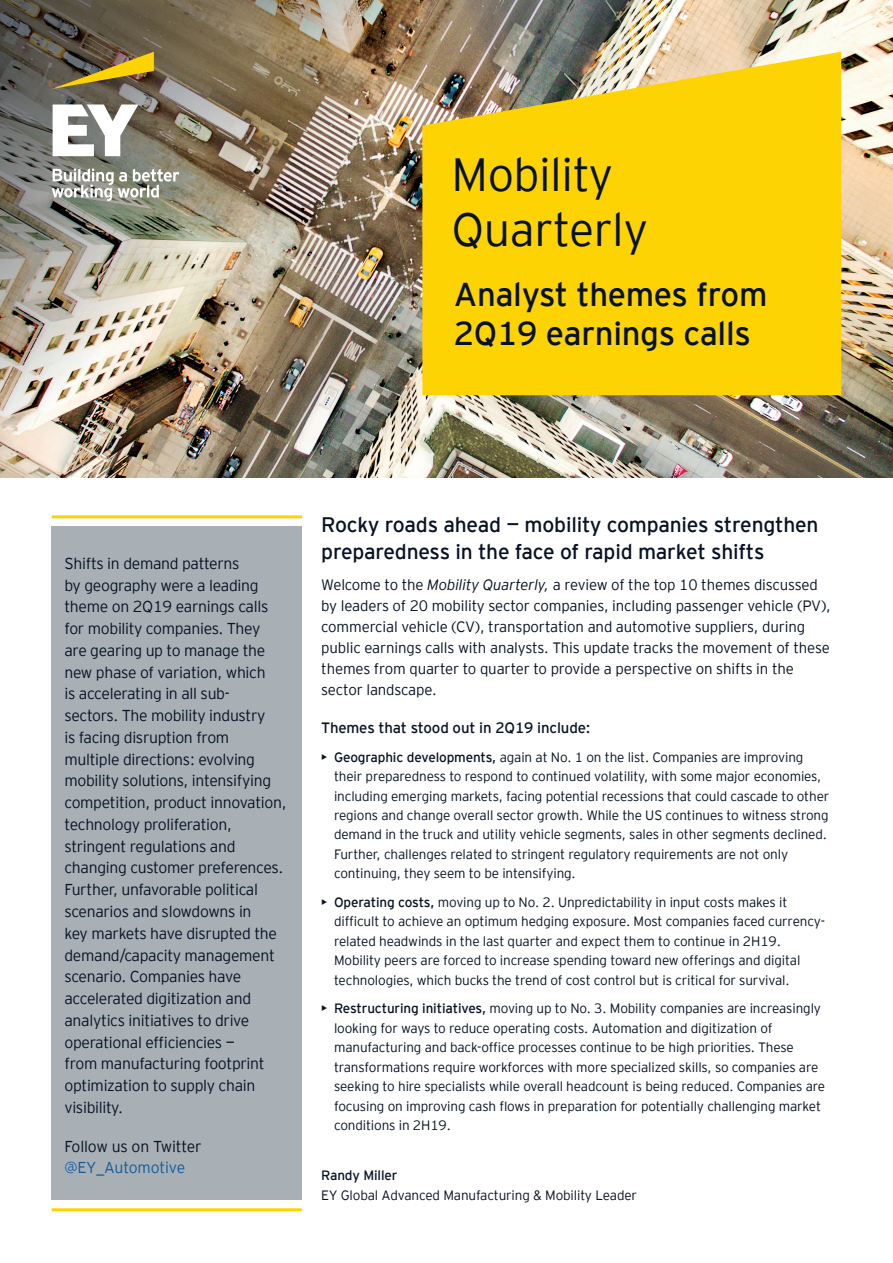
<style>
.page{position:relative;width:893px;height:1263px;background:#fff}
.page>*{position:absolute;margin:0;border:0;box-sizing:border-box;transform-origin:0 0}
.t1{font:300 46.5px/55.2px "EY Interstate";letter-spacing:-.01em;color:#071224}
.t2{font:33px/39px "EY Interstate";letter-spacing:-.01em;color:#071224}
.t3{font:21px/27px "EY Interstate";letter-spacing:-.01em;color:#071224}
.t4{font:300 15.75px/21.8px "EY Interstate";letter-spacing:-.02em;color:#071224}
.t5{font:300 15.75px "EY Interstate";letter-spacing:-.01em;color:#125b9e}
.t6{font:300 15px/21px "EY Interstate";letter-spacing:-.01em;color:#071224}
.t7{font:15px "EY Interstate";letter-spacing:-.01em;color:#071224}
.t8{font:300 13.5px/19.5px "EY Interstate";letter-spacing:-.01em;color:#071224}
.t9{font:13.5px "EY Interstate";letter-spacing:-.01em;color:#071224}
.s1{font-style:italic}
.s2{font-weight:400}
</style>
<div class="page">
<img style="left:491px;top:0;width:402px;height:478px">
<img style="left:0;top:0;width:491px;height:478px">
<img style="left:52px;top:52px;width:102px;height:37px">
<svg style="left:52px;top:104px;width:127px;height:97px"></svg>
<svg style="left:422px;top:52px;width:419px;height:343px;fill:#fed304"></svg>
<div style="left:52px;top:526px;width:250px;height:673px;background:#a8b0b6"></div>
<hr style="left:52px;top:1208px;width:250px;height:3px;background:#fed304">
<hr style="left:52px;top:515px;width:250px;height:3px;background:#fed304">
<h1 class="t1" style="left:451px;top:144px;width:198px">Mobility<br>Quarterly</h1>
<h2 class="t2" style="left:454px;top:273px;width:315px">Analyst themes from<br>2Q19 earnings calls</h2>
<p class="t4" style="left:64px;top:551px;width:224px">Shifts in demand patterns<br>by geography were a leading theme on 2Q19 earnings calls for mobility companies. They are gearing up to manage the new phase of variation, which<br>is accelerating in all sub&shy;sectors. The mobility industry<br>is facing disruption from multiple directions: evolving mobility solutions, intensifying competition, product innovation, technology proliferation, stringent regulations and changing customer preferences.<br>Further, unfavorable political scenarios and slowdowns in<br>key markets have disrupted the demand/capacity management scenario. Companies have accelerated digitization and analytics initiatives to drive operational efficiencies —<br>from manufacturing footprint optimization to supply chain visibility.</p>
<p class="t4" style="left:64px;top:1134px;width:139px">Follow us on Twitter</p>
<p class="t5" style="left:64px;top:1156px;width:122px">@EY_Automotive</p>
<h3 class="t3" style="left:321px;top:510px;width:499px">Rocky roads ahead — mobility companies strengthen preparedness in the face of rapid market shifts</h3>
<p class="t6" style="left:321px;top:573px;width:511px">Welcome to the <span class="s1">Mobility Quarterly,</span> a review of the top 10 themes discussed by leaders of 20 mobility sector companies, including passenger vehicle (PV), commercial vehicle (CV), transportation and automotive suppliers, during public earnings calls with analysts. This update tracks the movement of these themes from quarter to quarter to provide a perspective on shifts in the sector landscape.</p>
<p class="t7" style="left:321px;top:717px;width:271px">Themes that stood out in 2Q19 include:</p>
<p class="t8" style="left:334px;top:746px;width:497px;text-indent:-13px"><span class="s2">• Geographic developments,</span> again at No. 1 on the list. Companies are improving their preparedness to respond to continued volatility, with some major economies, including emerging markets, facing potential recessions that could cascade to other regions and change overall sector growth. While the US continues to witness strong demand in the truck and utility vehicle segments, sales in other segments declined.<br>Further, challenges related to stringent regulatory requirements are not only continuing, they seem to be intensifying.</p>
<p class="t8" style="left:334px;top:892px;width:492px;text-indent:-13px"><span class="s2">• Operating costs,</span> moving up to No. 2. Unpredictability in input costs makes it difficult to achieve an optimum hedging exposure. Most companies faced currency&shy;related headwinds in the last quarter and expect them to continue in 2H19.<br>Mobility peers are forced to increase spending toward new offerings and digital technologies, which bucks the trend of cost control but is critical for survival.</p>
<p class="t8" style="left:334px;top:998px;width:493px;text-indent:-13px"><span class="s2">• Restructuring initiatives,</span> moving up to No. 3. Mobility companies are increasingly looking for ways to reduce operating costs. Automation and digitization of manufacturing and back-office processes continue to be high priorities. These transformations require workforces with more specialized skills, so companies are seeking to hire specialists while overall headcount is being reduced. Companies are focusing on improving cash flows in preparation for potentially challenging market conditions in 2H19.</p>
<p class="t9" style="left:321px;top:1166px;width:78px">Randy Miller</p>
<p class="t8" style="left:321px;top:1184px;width:317px">EY Global Advanced Manufacturing &amp; Mobility Leader</p>
</div>
